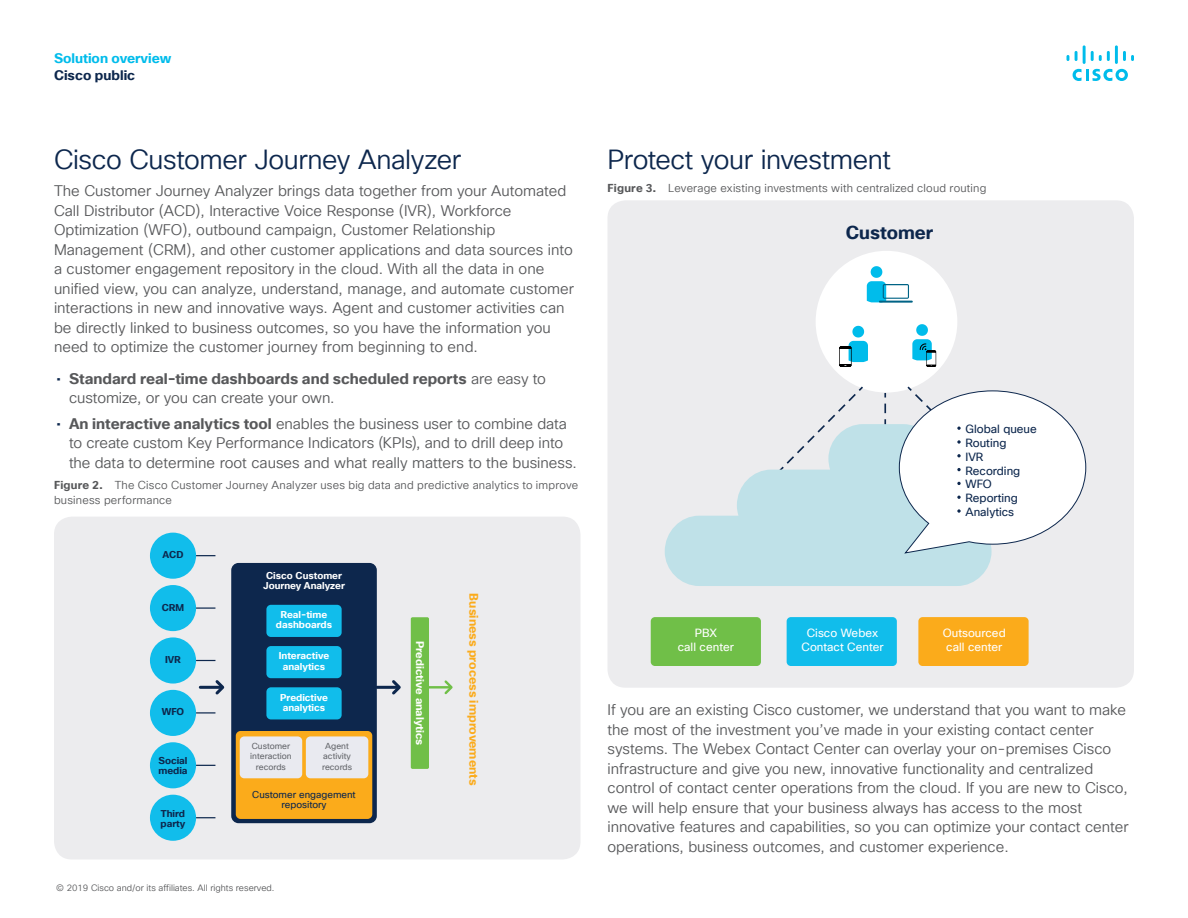
<style>
.page{position:relative;width:1188px;height:918px;background:#fff}
.page>*{position:absolute;margin:0;border:0;box-sizing:border-box;transform-origin:0 0}
.Subhead2_Indigo{font:27px "Cisco Sans TT Light";letter-spacing:-.015em;color:#0d274d}
.t1{font:700 18.3px "Cisco Sans TT";color:#0d274d}
.Body{font:15px/19.5px "Cisco Sans TT Light";color:#57585a}
.t2{font:700 15px/19.5px "Cisco Sans TT";color:#57585a}
.t3{font:700 13.5px "Cisco Sans TT";color:#00bceb}
.t4{font:700 13.5px "Cisco Sans TT";color:#0d274d}
.t5{font:700 12.15px "Cisco Sans TT";color:#fbab1b}
.t6{font:11.55px/14px "Cisco Sans TT";color:#fff;text-align:center}
.t7{font:11.55px/14px "Cisco Sans TT";color:#0d274d}
.FigureCaption{font:11.25px/15px "Cisco Sans TT Light";letter-spacing:.015em;color:#57585a}
.t8{font:700 10.95px "Cisco Sans TT";color:#fff}
.t9{font:700 9.75px/10.4px "Cisco Sans TT";color:#fff}
.t10{font:700 9.75px/10.4px "Cisco Sans TT";color:#0d274d}
.t11{font:9.75px/10.4px "Cisco Sans TT";color:#0d274d;text-align:center}
.Footer_white{font:9px "Cisco Sans TT Light";color:#57585a}
.t12{font:8.55px/10.2px "Cisco Sans TT";color:#64666b;text-align:center}
.s1{font-weight:400;color:#0d274d}
.s2{font-family:"Cisco Sans TT Light";font-weight:400}
.s3{font-family:"Cisco Sans TT";color:#0d274d}
.s4{font-family:"Cisco Sans TT";font-weight:700}
</style>
<div class="page">
<svg style="left:1073px;top:69px;width:55px;height:12px"></svg>
<svg style="left:1067px;top:55px;width:2px;height:6px"></svg>
<svg style="left:1075px;top:51px;width:3px;height:10px"></svg>
<hr style="left:1083px;top:45px;width:3px;height:19px;background:#00bceb">
<svg style="left:1091px;top:51px;width:19px;height:10px"></svg>
<hr style="left:1115px;top:45px;width:3px;height:19px;background:#00bceb">
<svg style="left:1123px;top:51px;width:11px;height:10px"></svg>
<div style="left:54px;top:517px;width:526px;height:343px;background:#ececee;border-radius:18px"></div>
<div style="left:150px;top:533px;width:46px;height:46px;background:#11bdeb;border-radius:50%"></div>
<div style="left:150px;top:585px;width:46px;height:46px;background:#11bdeb;border-radius:50%"></div>
<div style="left:150px;top:637px;width:46px;height:47px;background:#11bdeb;border-radius:50%"></div>
<div style="left:150px;top:690px;width:46px;height:46px;background:#11bdeb;border-radius:50%"></div>
<div style="left:150px;top:742px;width:46px;height:46px;background:#11bdeb;border-radius:50%"></div>
<div style="left:150px;top:795px;width:46px;height:46px;background:#11bdeb;border-radius:50%"></div>
<div style="left:231px;top:563px;width:146px;height:260px;background:#0d274d;border-radius:7px"></div>
<div style="left:266px;top:605px;width:76px;height:32px;background:#11bdeb;border-radius:5px"></div>
<div style="left:266px;top:646px;width:76px;height:32px;background:#11bdeb;border-radius:5px"></div>
<div style="left:266px;top:687px;width:76px;height:32px;background:#11bdeb;border-radius:5px"></div>
<div style="left:236px;top:731px;width:136px;height:88px;background:#fbab1b;border-radius:5px"></div>
<div style="left:240px;top:736px;width:62px;height:42px;background:#e9eaf0;border-radius:5px"></div>
<div style="left:306px;top:736px;width:62px;height:42px;background:#e9eaf0;border-radius:5px"></div>
<svg style="left:196px;top:555px;width:19px;height:1px"></svg>
<svg style="left:196px;top:607px;width:19px;height:2px"></svg>
<svg style="left:196px;top:660px;width:19px;height:1px"></svg>
<svg style="left:196px;top:712px;width:19px;height:2px"></svg>
<svg style="left:196px;top:765px;width:19px;height:1px"></svg>
<svg style="left:196px;top:817px;width:19px;height:1px"></svg>
<div style="left:411px;top:617px;width:18px;height:152px;background:#70bf48;border-radius:2px"></div>
<hr style="left:200px;top:686px;width:21px;height:3px;background:#0d274d">
<svg style="left:213px;top:680px;width:12px;height:15px"></svg>
<hr style="left:377px;top:686px;width:21px;height:3px;background:#0d274d">
<svg style="left:389px;top:680px;width:12px;height:15px"></svg>
<hr style="left:429px;top:686px;width:21px;height:3px;background:#70bf48">
<svg style="left:442px;top:680px;width:11px;height:15px"></svg>
<div style="left:608px;top:200px;width:526px;height:488px;background:#ececee;border-radius:18px"></div>
<div style="left:816px;top:251px;width:141px;height:142px;background:#fff;border-radius:50%"></div>
<svg style="left:884px;top:404px;width:2px;height:20px"></svg>
<svg style="left:828px;top:385px;width:35px;height:37px"></svg>
<svg style="left:665px;top:424px;width:327px;height:162px;fill:#bfe1e8"></svg>
<svg style="left:899px;top:385px;width:188px;height:169px"></svg>
<div style="left:651px;top:617px;width:110px;height:49px;background:#70bf48;border-radius:4px"></div>
<div style="left:787px;top:617px;width:110px;height:49px;background:#11bdeb;border-radius:4px"></div>
<div style="left:918px;top:617px;width:111px;height:49px;background:#fbab1b;border-radius:4px"></div>
<hr style="left:879px;top:301px;width:34px;height:2px;background:#006385">
<svg style="left:867px;top:266px;width:42px;height:36px"></svg>
<svg style="left:912px;top:324px;width:24px;height:43px"></svg>
<svg style="left:839px;top:326px;width:29px;height:41px"></svg>
<p class="t3" style="left:54px;top:49px;width:119px">Solution overview</p>
<p class="t4" style="left:54px;top:66px;width:83px">Cisco public</p>
<p class="Subhead2_Indigo" style="left:54px;top:142px;width:409px">Cisco Customer Journey Analyzer</p>
<p class="Body" style="left:54px;top:182px;width:521px">The Customer Journey Analyzer brings data together from your Automated Call Distributor (ACD), Interactive Voice Response (IVR), Workforce Optimization (WFO), outbound campaign, Customer Relationship Management (CRM), and other customer applications and data sources into a customer engagement repository in the cloud. With all the data in one unified view, you can analyze, understand, manage, and automate customer interactions in new and innovative ways. Agent and customer activities can be directly linked to business outcomes, so you have the information you need to optimize the customer journey from beginning to end.</p>
<p class="t2" style="left:69px;top:369px;width:478px;text-indent:-13px"><span class="s1">•</span> Standard real-time dashboards and scheduled reports <span class="s2">are easy to customize, or you can create your own.</span></p>
<p class="Body" style="left:69px;top:414px;width:509px;text-indent:-13px"><span class="s3">•</span> <span class="s4">An interactive analytics tool</span> enables the business user to combine data to create custom Key Performance Indicators (KPIs), and to drill deep into the data to determine root causes and what really matters to the business.</p>
<p class="FigureCaption" style="left:54px;top:478px;width:526px"><span class="s4">Figure 2.</span> The Cisco Customer Journey Analyzer uses big data and predictive analytics to improve business performance</p>
<p class="t10" style="left:162px;top:550px;width:23px">ACD</p>
<p class="t10" style="left:162px;top:602px;width:24px">CRM</p>
<p class="t10" style="left:165px;top:655px;width:17px">IVR</p>
<p class="t10" style="left:162px;top:707px;width:24px">WFO</p>
<p class="t10" style="left:158px;top:756px;width:31px">Social media</p>
<p class="t10" style="left:161px;top:808px;width:26px">Third party</p>
<p class="t9" style="left:263px;top:570px;width:83px">Cisco Customer<br>Journey Analyzer</p>
<p class="t9" style="left:276px;top:610px;width:58px;text-align:center">Real-time dashboards</p>
<p class="t9" style="left:279px;top:651px;width:52px;text-align:center">Interactive analytics</p>
<p class="t9" style="left:280px;top:692px;width:49px">Predictive analytics</p>
<p class="t12" style="left:250px;top:741px;width:43px">Customer interaction records</p>
<p class="t12" style="left:322px;top:741px;width:32px">Agent activity records</p>
<p class="t11" style="left:252px;top:790px;width:105px">Customer engagement repository</p>
<p class="Footer_white" style="left:56px;top:882px;width:220px">© 2019 Cisco and/or its affiliates. All rights reserved.</p>
<p class="t8" style="left:427px;top:641px;width:106px;rotate:90deg">Predictive analytics</p>
<p class="t5" style="left:482px;top:593px;width:193px;rotate:90deg">Business process improvements</p>
<p class="Subhead2_Indigo" style="left:608px;top:142px;width:285px">Protect your investment</p>
<p class="FigureCaption" style="left:608px;top:181px;width:380px"><span class="s4">Figure 3.</span> Leverage existing investments with centralized cloud routing</p>
<p class="t1" style="left:846px;top:220px;width:89px">Customer</p>
<p class="t7" style="left:966px;top:422px;width:73px">Global queue<br>Routing<br>IVR<br>Recording<br>WFO<br>Reporting<br>Analytics</p>
<p class="t6" style="left:678px;top:627px;width:58px">PBX<br>call center</p>
<p class="t6" style="left:802px;top:627px;width:83px">Cisco Webex<br>Contact Center</p>
<p class="t6" style="left:943px;top:627px;width:64px;text-align:left">Outsourced call center</p>
<p class="Body" style="left:608px;top:701px;width:523px">If you are an existing Cisco customer, we understand that you want to make the most of the investment you’ve made in your existing contact center systems. The Webex Contact Center can overlay your on-premises Cisco infrastructure and give you new, innovative functionality and centralized control of contact center operations from the cloud. If you are new to Cisco, we will help ensure that your business always has access to the most innovative features and capabilities, so you can optimize your contact center operations, business outcomes, and customer experience.</p>
</div>
